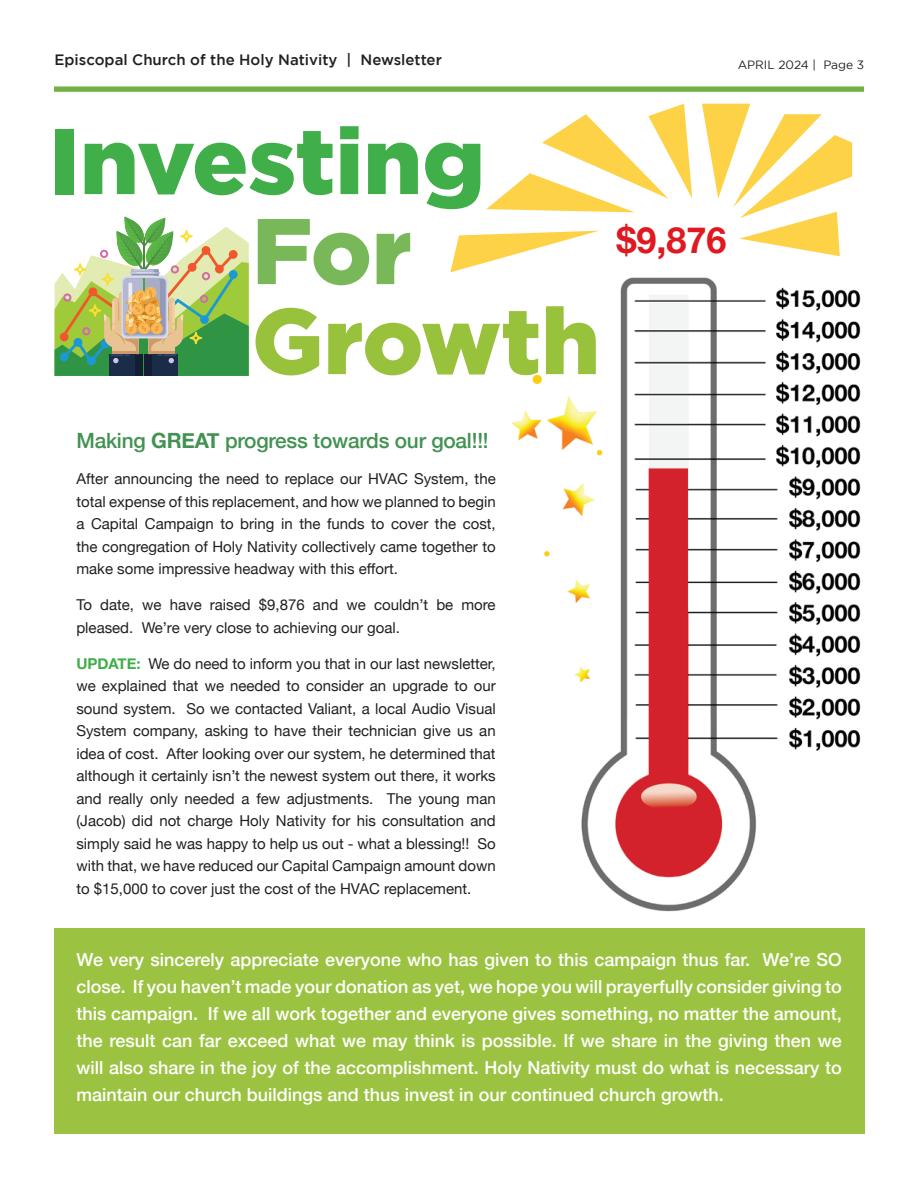
<style>
.page{position:relative;width:918px;height:1188px;background:#fff}
.page>*{position:absolute;margin:0;border:0;box-sizing:border-box;transform-origin:0 0}
.t1{font:900 93px "Gotham";color:#40ae49}
.t2{font:900 93px "Gotham";color:#98c13c}
.t3{font:900 93px "Gotham";color:#79b858}
.t4{font:700 36px "Helvetica Neue";color:#e01921}
.t5{font:500 21px "Helvetica Neue";letter-spacing:-.01em;color:#429252}
.t6{font:500 18px/27px "Helvetica Neue";color:#fff;text-align:justify}
.t7{font:15px/22.5px "Helvetica Neue";color:#231f20;text-align:justify}
.t8{font:500 15px "Gotham";color:#231f20}
.t9{font:12px "Gotham";color:#231f20}
.s1{font-weight:700}
.s2{font-weight:700;color:#40ae49}
</style>
<div class="page">
<svg style="left:54px;top:86px;width:810px;height:6px;background:#81b857"></svg>
<img style="left:511px;top:277px;width:350px;height:635px">
<div style="left:757px;top:767px;width:117px;height:132px;background:#fff"></div>
<svg style="left:55px;top:216px;width:194px;height:160px"></svg>
<svg style="left:702px;top:104px;width:150px;height:152px"></svg>
<svg style="left:486px;top:104px;width:206px;height:108px"></svg>
<svg style="left:450px;top:231px;width:160px;height:165px"></svg>
<div style="left:54px;top:929px;width:810px;height:205px;background:#9bc341"></div>
<p class="t8" style="left:55px;top:51px;width:389px">Episcopal Church of the Holy Nativity | Newsletter</p>
<p class="t9" style="left:738px;top:58px;width:128px">APRIL 2024 | Page 3</p>
<h1 class="t1" style="left:50px;top:107px;width:437px">Investing</h1>
<h1 class="t3" style="left:252px;top:197px;width:161px">For</h1>
<h1 class="t2" style="left:252px;top:287px;width:350px">Growth</h1>
<h2 class="t4" style="left:616px;top:212px;width:112px">$9,876</h2>
<h3 class="t5" style="left:76px;top:424px;width:414px">Making <span class="s1">GREAT</span> progress towards our goal!!!</h3>
<p class="t7" style="left:76px;top:468px;width:421px">After announcing the need to replace our HVAC System, the total expense of this replacement, and how we planned to begin a Capital Campaign to bring in the funds to cover the cost, the congregation of Holy Nativity collectively came together to make some impressive headway with this effort.</p>
<p class="t7" style="left:76px;top:594px;width:421px">To date, we have raised $9,876 and we couldn’t be more pleased. We’re very close to achieving our goal.</p>
<p class="t7" style="left:76px;top:653px;width:421px"><span class="s2">UPDATE:</span> We do need to inform you that in our last newsletter, we explained that we needed to consider an upgrade to our sound system. So we contacted Valiant, a local Audio Visual System company, asking to have their technician give us an idea of cost. After looking over our system, he determined that although it certainly isn’t the newest system out there, it works and really only needed a few adjustments. The young man (Jacob) did not charge Holy Nativity for his consultation and simply said he was happy to help us out - what a blessing!! So with that, we have reduced our Capital Campaign amount down to $15,000 to cover just the cost of the HVAC replacement.</p>
<p class="t6" style="left:76px;top:944px;width:767px">We very sincerely appreciate everyone who has given to this campaign thus far. We’re SO close. If you haven’t made your donation as yet, we hope you will prayerfully consider giving to this campaign. If we all work together and everyone gives something, no matter the amount, the result can far exceed what we may think is possible. If we share in the giving then we will also share in the joy of the accomplishment. Holy Nativity must do what is necessary to maintain our church buildings and thus invest in our continued church growth.</p>
</div>
